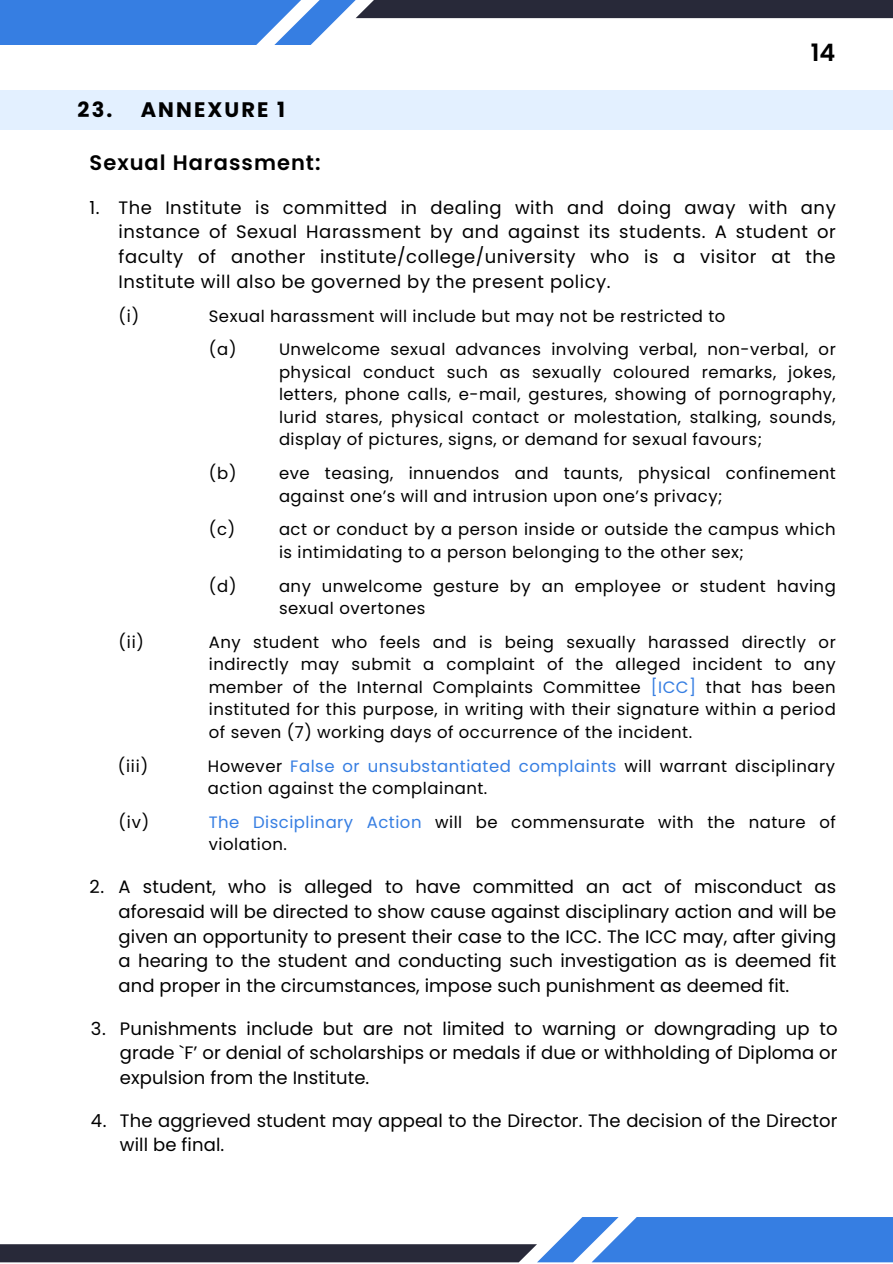
<style>
.page{position:relative;width:893px;height:1264px;background:#fff}
.page>*{position:absolute;margin:0;border:0;box-sizing:border-box;transform-origin:0 0}
.t1{font:600 24px "Poppins";color:#000}
.t2{font:600 21px "Poppins";letter-spacing:.05em;color:#000}
.t3{font:700 21px "Poppins";letter-spacing:.1em;color:#000}
.t4{font:18px/24.8px "Poppins";letter-spacing:.005em;color:#000;text-align:justify}
.t5{font:16.5px/22.5px "Poppins";letter-spacing:.03em;color:#000}
.s1{color:#367ee2}
</style>
<div class="page">
<svg style="left:0;top:1217px;width:892px;height:44px"></svg>
<svg style="left:0;top:0;width:892px;height:45px"></svg>
<div style="left:0;top:90px;width:892px;height:40px;background:#e3f0ff"></div>
<p class="t1" style="left:810px;top:36px;width:26px">14</p>
<p class="t3" style="left:78px;top:95px;width:209px">23. ANNEXURE 1</p>
<p class="t2" style="left:89px;top:148px;width:232px">Sexual Harassment:</p>
<p class="t4" style="left:119px;top:195px;width:718px">The Institute is committed in dealing with and doing away with any instance of Sexual Harassment by and against its students. A student or faculty of another institute/college/university who is a visitor at the Institute will also be governed by the present policy.</p>
<p class="t5" style="left:119px;top:304px;width:22px">(i)</p>
<p class="t5" style="left:209px;top:304px;width:518px">Sexual harassment will include but may not be restricted to</p>
<p class="t5" style="left:279px;top:338px;width:558px;text-align:justify">Unwelcome sexual advances involving verbal, non-verbal, or physical conduct such as sexually coloured remarks, jokes, letters, phone calls, e-mail, gestures, showing of pornography, lurid stares, physical contact or molestation, stalking, sounds, display of pictures, signs, or demand for sexual favours;</p>
<p class="t4" style="left:89px;top:195px;width:12px">1.</p>
<p class="t5" style="left:209px;top:338px;width:29px">(a)</p>
<p class="t5" style="left:209px;top:462px;width:29px">(b)</p>
<p class="t5" style="left:279px;top:462px;width:558px">eve teasing, innuendos and taunts, physical confinement against one’s will and intrusion upon one’s privacy;</p>
<p class="t5" style="left:209px;top:518px;width:28px">(c)</p>
<p class="t5" style="left:279px;top:518px;width:558px">act or conduct by a person inside or outside the campus which is intimidating to a person belonging to the other sex;</p>
<p class="t5" style="left:209px;top:574px;width:29px">(d)</p>
<p class="t5" style="left:279px;top:574px;width:558px">any unwelcome gesture by an employee or student having sexual overtones</p>
<p class="t5" style="left:119px;top:631px;width:27px">(ii)</p>
<p class="t5" style="left:209px;top:631px;width:628px;text-align:justify">Any student who feels and is being sexually harassed directly or indirectly may submit a complaint of the alleged incident to any member of the Internal Complaints Committee <span class="s1">[ICC]</span> that has been instituted for this purpose, in writing with their signature within a period of seven (7) working days of occurrence of the incident.</p>
<p class="t5" style="left:118px;top:754px;width:32px">(iii)</p>
<p class="t5" style="left:208px;top:754px;width:628px">However <span class="s1">False or unsubstantiated complaints</span> will warrant disciplinary action against the complainant.</p>
<p class="t5" style="left:119px;top:811px;width:32px">(iv)</p>
<p class="t5" style="left:209px;top:811px;width:628px"><span class="s1">The Disciplinary Action</span> will be commensurate with the nature of violation.</p>
<p class="t4" style="left:89px;top:874px;width:16px">2.</p>
<p class="t4" style="left:119px;top:874px;width:719px">A student, who is alleged to have committed an act of misconduct as aforesaid will be directed to show cause against disciplinary action and will be given an opportunity to present their case to the ICC. The ICC may, after giving a hearing to the student and conducting such investigation as is deemed fit and proper in the circumstances, impose such punishment as deemed fit.</p>
<p class="t4" style="left:91px;top:1015px;width:16px">3.</p>
<p class="t4" style="left:120px;top:1015px;width:719px">Punishments include but are not limited to warning or downgrading up to grade `F’ or denial of scholarships or medals if due or withholding of Diploma or expulsion from the Institute.</p>
<p class="t4" style="left:91px;top:1107px;width:17px">4.</p>
<p class="t4" style="left:120px;top:1107px;width:719px">The aggrieved student may appeal to the Director. The decision of the Director will be final.</p>
</div>
